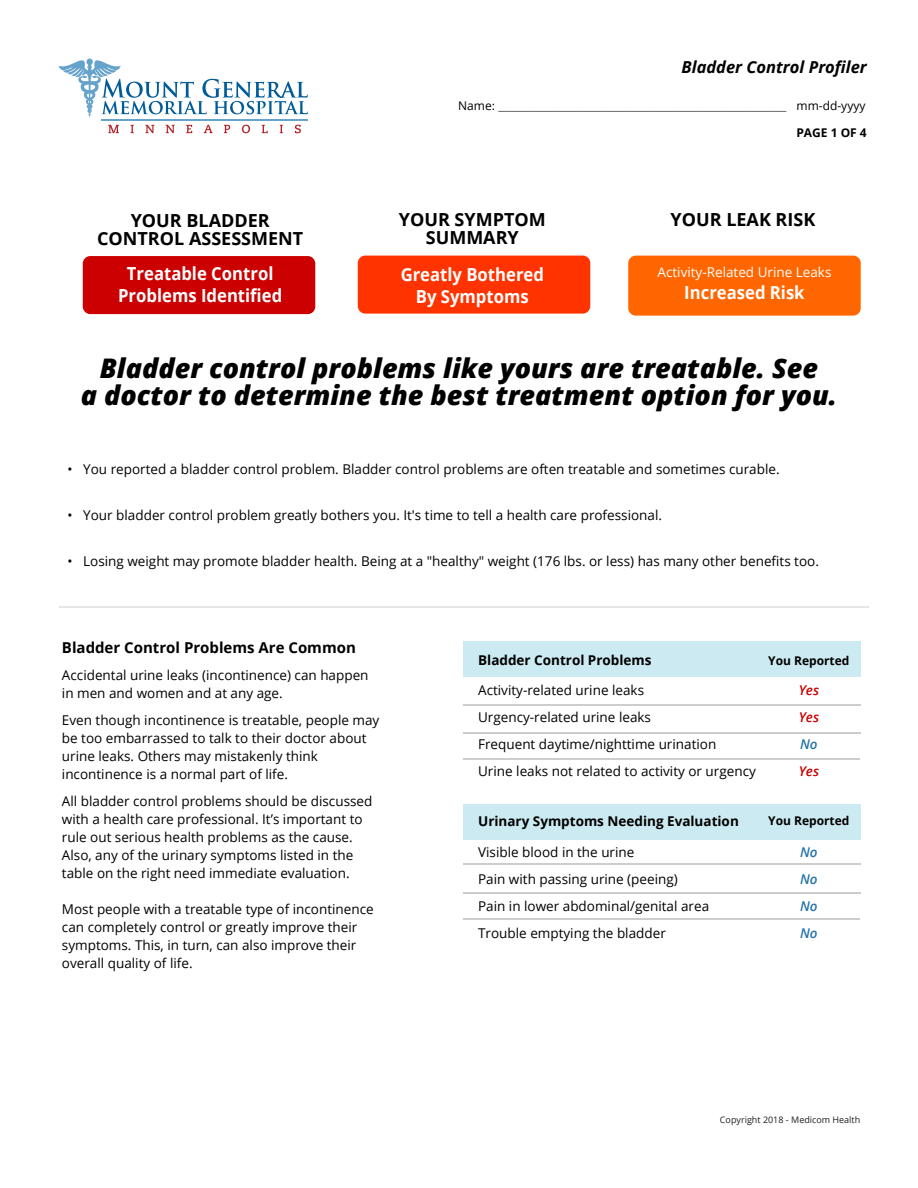
<style>
.page{position:relative;width:918px;height:1188px;background:#fff}
.page>*{position:absolute;margin:0;border:0;box-sizing:border-box;transform-origin:0 0}
.t1{font:italic 800 27px/27px "Open Sans";color:#000;text-align:center}
.t2{font:700 18px/22px "Open Sans";color:#fff;text-align:center;scale:.93 1}
.t3{font:700 18px/18px "Open Sans";color:#000;text-align:center}
.t4{font:italic 700 16.5px "Open Sans";color:#000}
.t5{font:700 15px "Open Sans";color:#000}
.t6{font:13.5px/18px "Open Sans";color:#000}
.t7{font:700 13.5px "Open Sans";color:#000}
.t8{font:13.5px "Open Sans";color:#fff}
.t9{font:italic 600 13.5px/27px "Open Sans";color:#2574a9;text-align:justify}
.t10{font:italic 600 13.5px/27px "Open Sans";color:#c00}
.t11{font:12px "Helvetica Neue LT Com";color:#000}
.t12{font:700 12px "Open Sans";color:#000}
.t13{font:9px "Open Sans";color:#221f1f}
.s1{font-family:"Open Sans"}
</style>
<div class="page">
<hr style="left:59px;top:606px;width:810px;height:2px;background:#e6e6e6">
<div style="left:83px;top:256px;width:232px;height:58px;background:#c00;border-radius:8px"></div>
<div style="left:628px;top:256px;width:233px;height:60px;background:#f60;border-radius:8px"></div>
<div style="left:358px;top:256px;width:232px;height:58px;background:#f30;border-radius:8px"></div>
<div style="left:463px;top:641px;width:398px;height:36px;background:#cbeaf1"></div>
<hr style="left:463px;top:732px;width:397px;height:2px;background:#cdcdcd">
<hr style="left:463px;top:704px;width:397px;height:2px;background:#cdcdcd">
<hr style="left:463px;top:759px;width:397px;height:1px;background:#cdcdcd">
<div style="left:463px;top:804px;width:398px;height:36px;background:#cbeaf1"></div>
<hr style="left:463px;top:892px;width:397px;height:1px;background:#cdcdcd">
<hr style="left:463px;top:864px;width:397px;height:1px;background:#cdcdcd">
<hr style="left:463px;top:918px;width:397px;height:1px;background:#cdcdcd">
<hr style="left:102px;top:119px;width:206px;height:1px;background:#66a3cc">
<svg style="left:59px;top:59px;width:249px;height:58px"></svg>
<svg style="left:108px;top:125px;width:193px;height:8px"></svg>
<p class="t4" style="left:682px;top:55px;width:187px">Bladder Control Profiler</p>
<p class="t11" style="left:458px;top:98px;width:409px"><span class="s1">Name</span>: ________________________________________________ <span class="s1">mm-dd-yyyy</span></p>
<p class="t12" style="left:796px;top:124px;width:72px">PAGE 1 OF 4</p>
<h2 class="t3" style="left:97px;top:211px;width:208px">YOUR BLADDER<br>CONTROL ASSESSMENT</h2>
<h2 class="t3" style="left:671px;top:210px;width:146px">YOUR LEAK RISK</h2>
<h2 class="t3" style="left:399px;top:210px;width:148px">YOUR SYMPTOM<br>SUMMARY</h2>
<h2 class="t2" style="left:118px;top:262px;width:178px">Treatable Control<br>Problems Identified</h2>
<h2 class="t2" style="left:401px;top:263px;width:156px">Greatly Bothered</h2>
<p class="t8" style="left:658px;top:263px;width:175px">Activity-Related Urine Leaks</p>
<h2 class="t2" style="left:416px;top:285px;width:123px">By Symptoms</h2>
<h2 class="t2" style="left:684px;top:281px;width:131px">Increased Risk</h2>
<h1 class="t1" style="left:81px;top:354px;width:758px">Bladder control problems like yours are treatable. See<br>a doctor to determine the best treatment option for you.</h1>
<p class="t6" style="left:68px;top:459px;width:713px">• You reported a bladder control problem. Bladder control problems are often treatable and sometimes curable.</p>
<p class="t6" style="left:68px;top:506px;width:596px">• Your bladder control problem greatly bothers you. It's time to tell a health care professional.</p>
<p class="t6" style="left:68px;top:552px;width:753px">• Losing weight may promote bladder health. Being at a "healthy" weight (176 lbs. or less) has many other benefits too.</p>
<p class="t5" style="left:62px;top:637px;width:295px">Bladder Control Problems Are Common</p>
<p class="t6" style="left:62px;top:665px;width:308px">Accidental urine leaks (incontinence) can happen in men and women and at any age.</p>
<p class="t6" style="left:62px;top:710px;width:319px">Even though incontinence is treatable, people may be too embarrassed to talk to their doctor about urine leaks. Others may mistakenly think incontinence is a normal part of life.</p>
<p class="t6" style="left:62px;top:791px;width:312px">All bladder control problems should be discussed with a health care professional. It’s important to rule out serious health problems as the cause.<br>Also, any of the urinary symptoms listed in the table on the right need immediate evaluation.</p>
<p class="t6" style="left:62px;top:899px;width:313px">Most people with a treatable type of incontinence can completely control or greatly improve their symptoms. This, in turn, can also improve their overall quality of life.</p>
<p class="t7" style="left:478px;top:650px;width:175px">Bladder Control Problems</p>
<p class="t12" style="left:768px;top:652px;width:83px">You Reported</p>
<p class="t6" style="left:478px;top:676px;width:279px;line-height:27px">Activity-related urine leaks<br>Urgency-related urine leaks<br>Frequent daytime/nighttime urination<br>Urine leaks not related to activity or urgency</p>
<p class="t10" style="left:799px;top:676px;width:22px">Yes<br>Yes</p>
<p class="t9" style="left:800px;top:730px;width:19px">No</p>
<p class="t10" style="left:799px;top:757px;width:22px">Yes</p>
<p class="t7" style="left:478px;top:812px;width:262px">Urinary Symptoms Needing Evaluation</p>
<p class="t12" style="left:768px;top:812px;width:83px">You Reported</p>
<p class="t6" style="left:478px;top:838px;width:233px;line-height:27px">Visible blood in the urine<br>Pain with passing urine (peeing)<br>Pain in lower abdominal/genital area<br>Trouble emptying the bladder</p>
<p class="t9" style="left:800px;top:838px;width:19px">No No No No</p>
<p class="t13" style="left:720px;top:1113px;width:142px">Copyright 2018 - Medicom Health</p>
</div>
